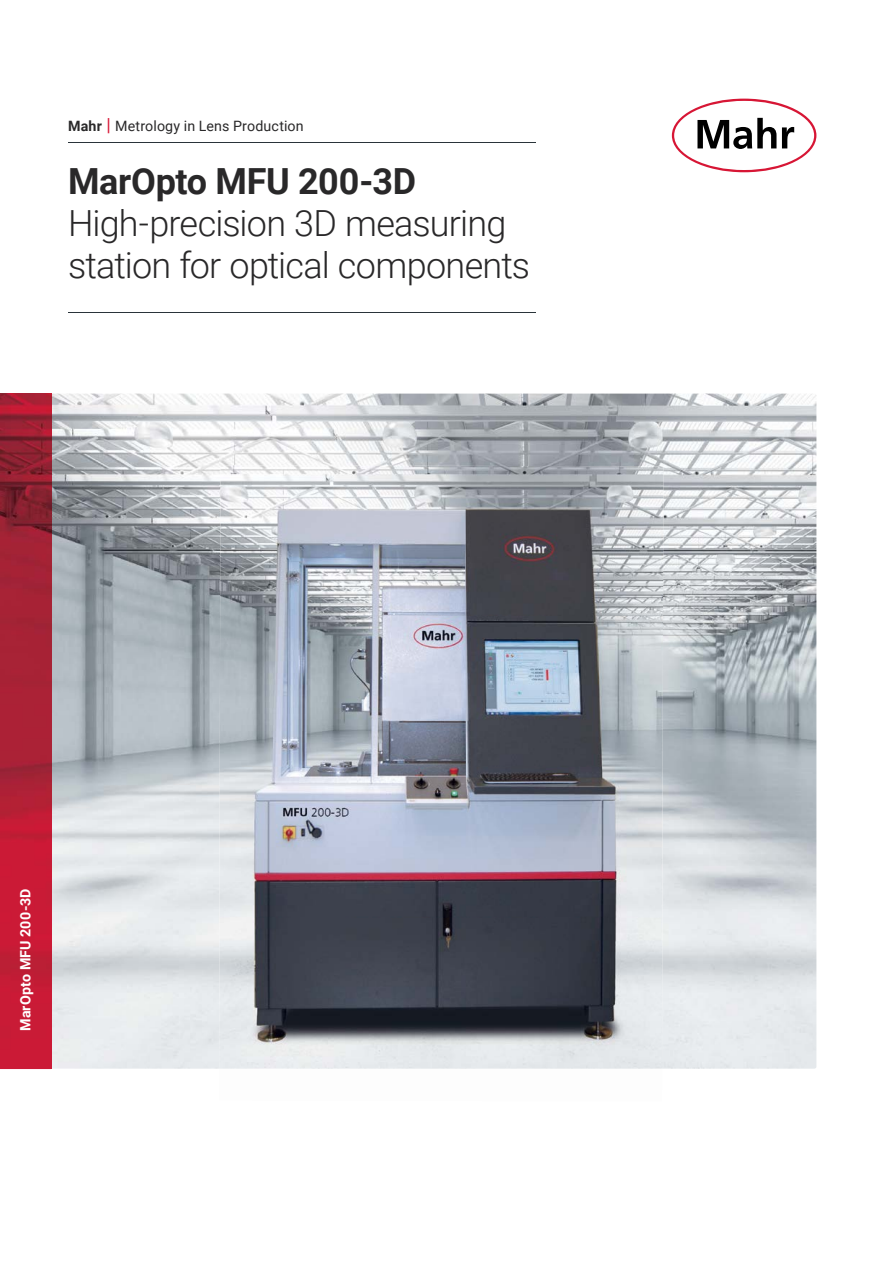
<style>
.page{position:relative;width:893px;height:1263px;background:#fff}
.page>*{position:absolute;margin:0;border:0;box-sizing:border-box;transform-origin:0 0}
.t1{font:300 36px/42px "Roboto";letter-spacing:-.02em;color:#292829}
.t2{font:700 36px "Roboto";letter-spacing:-.01em;color:#292829}
.t3{font:14.25px "Roboto";letter-spacing:.01em;color:#292829}
.t4{font:700 14.25px "Roboto";letter-spacing:.015em;color:#fff}
.s1{font-weight:700}
.s2{font-size:18px;color:#d71635}
</style>
<div class="page">
<img style="left:51px;top:394px;width:765px;height:675px">
<img style="left:0;top:394px;width:51px;height:675px">
<hr style="left:68px;top:312px;width:467px;height:1px;background:#2a343a">
<hr style="left:68px;top:142px;width:467px;height:1px;background:#2a343a">
<svg style="left:672px;top:99px;width:144px;height:73px"></svg>
<img style="left:219px;top:465px;width:444px;height:604px">
<p class="t3" style="left:68px;top:116px;width:237px"><span class="s1">Mahr</span> <span class="s2">|</span> Metrology in Lens Production</p>
<p class="t2" style="left:68px;top:156px;width:350px">MarOpto MFU 200-3D</p>
<p class="t1" style="left:68px;top:201px;width:464px">High-precision 3D measuring station for optical components</p>
<p class="t4" style="left:15px;top:1031px;width:144px;rotate:-90deg">MarOpto MFU 200-3D</p>
</div>
